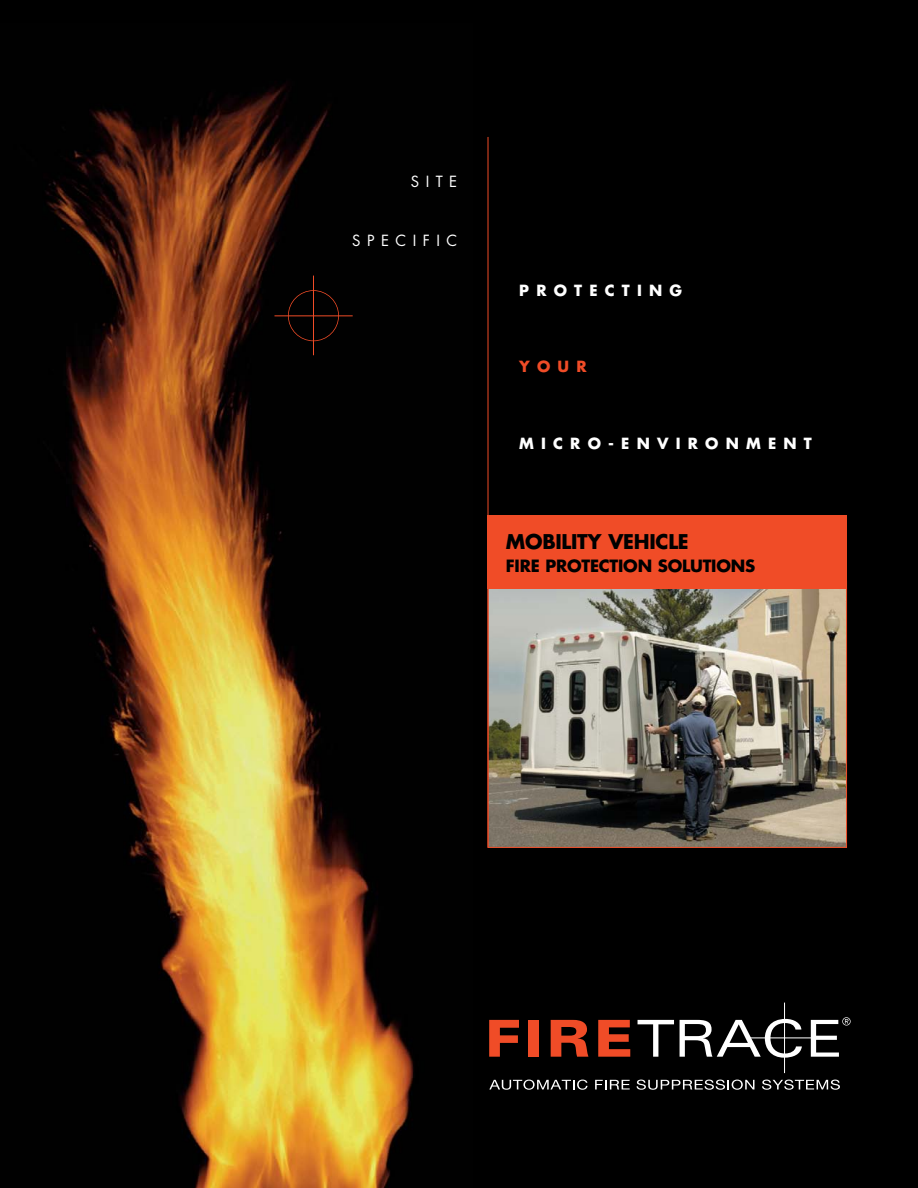
<style>
.page{position:relative;width:918px;height:1188px;background:#000}
.page>*{position:absolute;margin:0;border:0;box-sizing:border-box;transform-origin:0 0}
.t1{font:700 19.8px "Futura";letter-spacing:-.015em;color:#000}
.t2{font:700 16.5px "Futura";letter-spacing:-.015em;color:#000}
.t3{font:700 15px "Futura";letter-spacing:.48em;color:#fff}
.t4{font:15px "Futura";letter-spacing:.43em;color:#fff}
.t5{font:700 15px "Futura";color:#f04c27}
</style>
<div class="page">
<img style="left:46px;top:83px;width:368px;height:1105px">
<hr style="left:313px;top:276px;width:1px;height:79px;background:#f04c27">
<div style="left:288px;top:290px;width:51px;height:51px;border:2px solid #f04c27;border-radius:50%"></div>
<hr style="left:274px;top:315px;width:79px;height:1px;background:#f04c27">
<img style="left:490px;top:589px;width:355px;height:257px">
<div style="left:488px;top:515px;width:359px;height:74px;background:#f04c27"></div>
<hr style="left:488px;top:137px;width:1px;height:711px;background:#f04c27">
<svg style="left:489px;top:1080px;width:99px;height:10px"></svg>
<svg style="left:595px;top:1080px;width:35px;height:10px"></svg>
<svg style="left:637px;top:1080px;width:117px;height:10px"></svg>
<svg style="left:762px;top:1080px;width:78px;height:10px"></svg>
<svg style="left:489px;top:1020px;width:30px;height:37px"></svg>
<div style="left:528px;top:1020px;width:11px;height:37px;background:#f04c27"></div>
<svg style="left:551px;top:1020px;width:37px;height:37px"></svg>
<svg style="left:598px;top:1020px;width:32px;height:37px"></svg>
<svg style="left:638px;top:1020px;width:36px;height:37px"></svg>
<svg style="left:680px;top:1019px;width:122px;height:39px"></svg>
<hr style="left:749px;top:1037px;width:71px;height:1px;background:#fff">
<hr style="left:784px;top:1003px;width:1px;height:70px;background:#fff">
<svg style="left:811px;top:1017px;width:40px;height:40px"></svg>
<p class="t4" style="left:411px;top:174px;width:48px">SITE</p>
<p class="t4" style="left:352px;top:233px;width:107px">SPECIFIC</p>
<p class="t3" style="left:519px;top:283px;width:165px">PROTECTING</p>
<p class="t5" style="left:519px;top:360px;width:69px">YOUR</p>
<p class="t3" style="left:519px;top:436px;width:294px">MICRO-ENVIRONMENT</p>
<h1 class="t1" style="left:506px;top:533px;width:184px">MOBILITY VEHICLE</h1>
<p class="t2" style="left:506px;top:559px;width:251px">FIRE PROTECTION SOLUTIONS</p>
</div>
